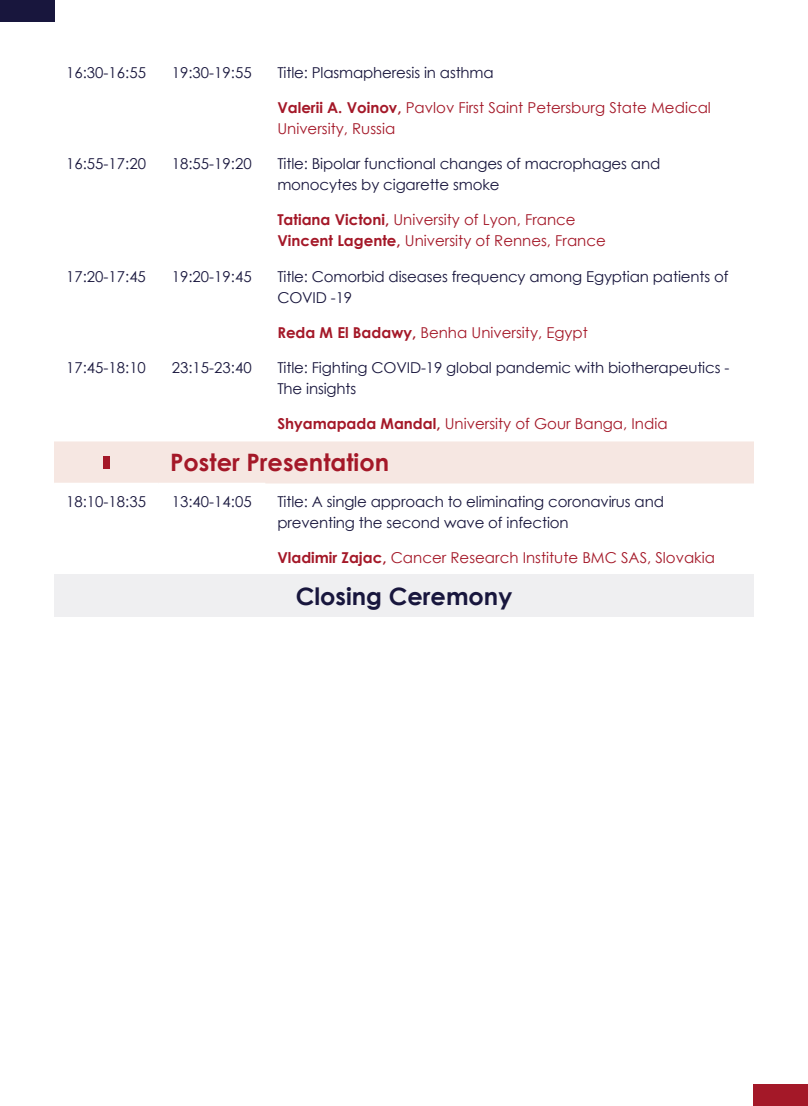
<style>
.page{position:relative;width:808px;height:1106px;background:#fff}
.page>*{position:absolute;margin:0;border:0;box-sizing:border-box;transform-origin:0 0}
.t1{font:700 24px "Century Gothic";color:#a41828}
.t2{font:700 24px "Century Gothic";color:#18163d}
.t3{font:15px/21px "Century Gothic";letter-spacing:-.01em;color:#18163d}
.t4{font:15px/21px "Century Gothic";color:#a41828}
.s1{font-weight:700}
</style>
<div class="page">
<div style="left:54px;top:441px;width:700px;height:42px;background:#f6e7e2"></div>
<div style="left:54px;top:575px;width:700px;height:42px;background:#efeff1"></div>
<div style="left:103px;top:456px;width:6px;height:13px;background:#a41828"></div>
<div style="left:0;top:0;width:54px;height:22px;background:#18163d"></div>
<div style="left:754px;top:1084px;width:54px;height:22px;background:#a41828"></div>
<p class="t3" style="left:66px;top:62px;width:81px">16:30-16:55</p>
<p class="t3" style="left:172px;top:62px;width:81px">19:30-19:55</p>
<p class="t3" style="left:277px;top:62px;width:218px">Title: Plasmapheresis in asthma</p>
<p class="t4" style="left:277px;top:97px;width:435px"><span class="s1">Valerii A. Voinov,</span> Pavlov First Saint Petersburg State Medical<br>University, Russia</p>
<p class="t3" style="left:66px;top:153px;width:81px">16:55-17:20</p>
<p class="t3" style="left:172px;top:153px;width:81px">18:55-19:20</p>
<p class="t3" style="left:277px;top:153px;width:384px">Title: Bipolar functional changes of macrophages and monocytes by cigarette smoke</p>
<p class="t4" style="left:277px;top:209px;width:330px"><span class="s1">Tatiana Victoni,</span> University of Lyon, France<br><span class="s1">Vincent Lagente,</span> University of Rennes, France</p>
<p class="t3" style="left:66px;top:266px;width:81px">17:20-17:45</p>
<p class="t3" style="left:172px;top:266px;width:81px">19:20-19:45</p>
<p class="t3" style="left:277px;top:266px;width:453px">Title: Comorbid diseases frequency among Egyptian patients of<br>COVID -19</p>
<p class="t4" style="left:277px;top:322px;width:312px"><span class="s1">Reda M El Badawy,</span> Benha University, Egypt</p>
<p class="t3" style="left:66px;top:357px;width:81px">17:45-18:10</p>
<p class="t3" style="left:172px;top:357px;width:81px">23:15-23:40</p>
<p class="t3" style="left:277px;top:357px;width:453px">Title: Fighting COVID-19 global pandemic with biotherapeutics -<br>The insights</p>
<p class="t4" style="left:277px;top:413px;width:392px"><span class="s1">Shyamapada Mandal,</span> University of Gour Banga, India</p>
<h1 class="t1" style="left:170px;top:445px;width:220px">Poster Presentation</h1>
<p class="t3" style="left:66px;top:491px;width:81px">18:10-18:35</p>
<p class="t3" style="left:172px;top:491px;width:81px">13:40-14:05</p>
<p class="t3" style="left:277px;top:491px;width:388px">Title: A single approach to eliminating coronavirus and preventing the second wave of infection</p>
<p class="t4" style="left:277px;top:547px;width:439px"><span class="s1">Vladimir Zajac,</span> Cancer Research Institute BMC SAS, Slovakia</p>
<h1 class="t2" style="left:296px;top:578px;width:218px">Closing Ceremony</h1>
</div>
